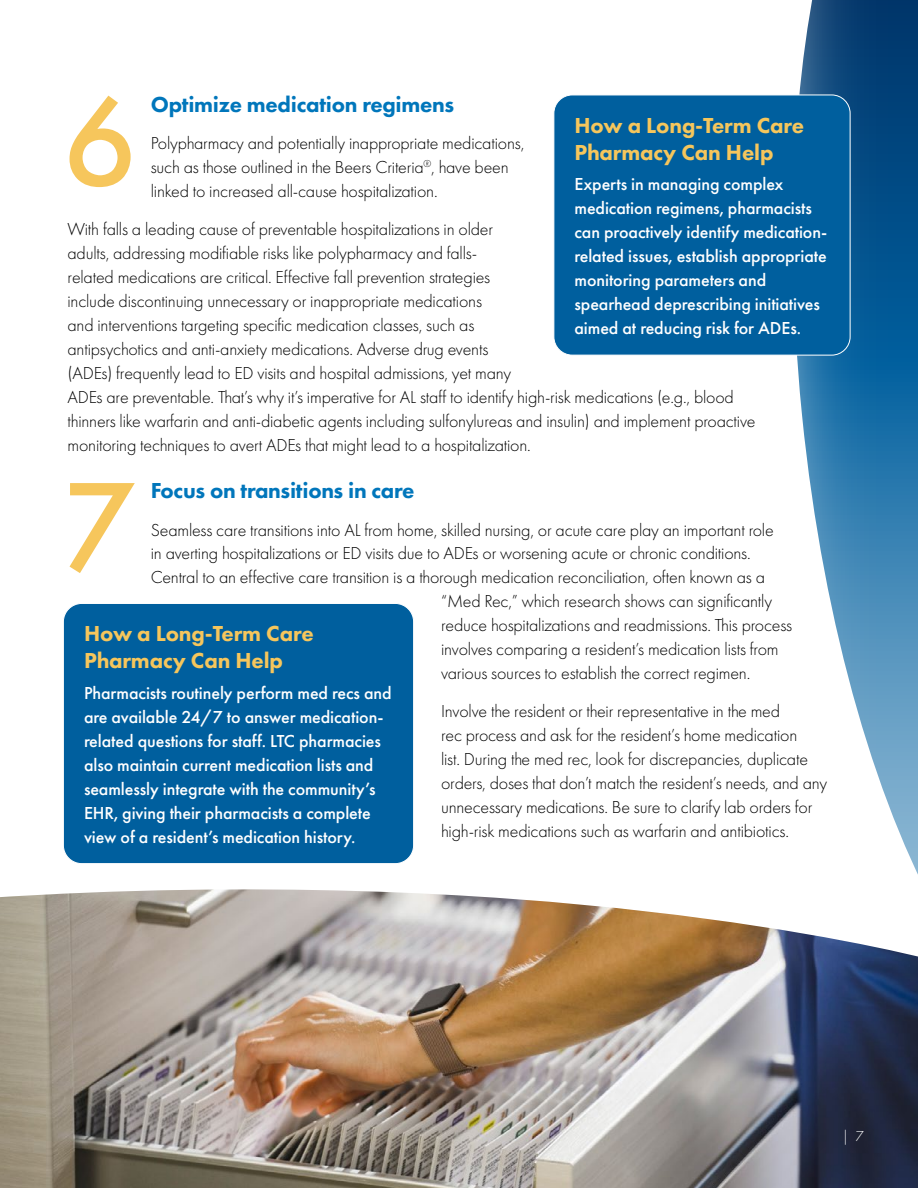
<style>
.page{position:relative;width:918px;height:1188px;background:#fff}
.page>*{position:absolute;margin:0;border:0;box-sizing:border-box;transform-origin:0 0}
.t1{font:500 130.5px "Futura PT";color:#f6c65c}
.t2{font:800 22.5px/27px "Futura PT";letter-spacing:-.005em;color:#f6c65c}
.t3{font:800 22.5px "Futura PT";letter-spacing:-.01em;color:#0076bb}
.t4{font:300 18px/24px "Futura PT";letter-spacing:-.01em;color:#000}
.t5{font:500 18px/24px "Futura PT";letter-spacing:-.005em;color:#fff}
.t6{font:300 15px "Futura PT";color:#fff}
</style>
<div class="page">
<img style="left:0;top:960px;width:918px;height:228px">
<svg style="left:0;top:889px;width:918px;height:71px"></svg>
<svg style="left:793px;top:0;width:125px;height:932px"></svg>
<div style="left:554px;top:95px;width:296px;height:260px;background:#005f9e;border-radius:18px"></div>
<div style="left:554px;top:95px;width:296px;height:261px;border:1px solid #fff;border-radius:18px"></div>
<div style="left:63px;top:603px;width:351px;height:261px;background:#005f9e;border-radius:18px"></div>
<div style="left:63px;top:603px;width:351px;height:261px;border:1px solid #fff;border-radius:18px"></div>
<p class="t3" style="left:151px;top:90px;width:305px">Optimize medication regimens</p>
<p class="t4" style="left:151px;top:131px;width:375px">Polypharmacy and potentially inappropriate medications, such as those outlined in the Beers Criteria<sup>®</sup>, have been linked to increased all-cause hospitalization.</p>
<p class="t4" style="left:68px;top:217px;width:690px">With falls a leading cause of preventable hospitalizations in older<br>adults, addressing modifiable risks like polypharmacy and falls-<br>related medications are critical. Effective fall prevention strategies<br>include discontinuing unnecessary or inappropriate medications<br>and interventions targeting specific medication classes, such as<br>antipsychotics and anti-anxiety medications. Adverse drug events<br>(ADEs) frequently lead to ED visits and hospital admissions, yet many<br>ADEs are preventable. That’s why it’s imperative for AL staff to identify high-risk medications (e.g., blood thinners like warfarin and anti-diabetic agents including sulfonylureas and insulin) and implement proactive monitoring techniques to avert ADEs that might lead to a hospitalization.</p>
<p class="t3" style="left:151px;top:476px;width:265px">Focus on transitions in care</p>
<p class="t4" style="left:151px;top:518px;width:625px">Seamless care transitions into AL from home, skilled nursing, or acute care play an important role</p>
<p class="t4" style="left:151px;top:542px;width:602px">in averting hospitalizations or ED visits due to ADEs or worsening acute or chronic conditions.</p>
<p class="t4" style="left:151px;top:566px;width:616px">Central to an effective care transition is a thorough medication reconciliation, often known as a</p>
<p class="t4" style="left:441px;top:590px;width:333px">“Med Rec,” which research shows can significantly</p>
<p class="t4" style="left:441px;top:614px;width:353px">reduce hospitalizations and readmissions. This process</p>
<p class="t4" style="left:441px;top:638px;width:339px">involves comparing a resident’s medication lists from</p>
<p class="t4" style="left:441px;top:662px;width:311px">various sources to establish the correct regimen.</p>
<p class="t4" style="left:441px;top:699px;width:388px">Involve the resident or their representative in the med<br>rec process and ask for the resident’s home medication<br>list. During the med rec, look for discrepancies, duplicate orders, doses that don’t match the resident’s needs, and any unnecessary medications. Be sure to clarify lab orders for high-risk medications such as warfarin and antibiotics.</p>
<h1 class="t1" style="left:63px;top:64px;width:76px">6</h1>
<p class="t2" style="left:574px;top:111px;width:231px">How a Long-Term Care<br>Pharmacy Can Help</p>
<p class="t5" style="left:574px;top:173px;width:254px">Experts in managing complex medication regimens, pharmacists can proactively identify medication&shy;related issues, establish appropriate monitoring parameters and spearhead deprescribing initiatives aimed at reducing risk for ADEs.</p>
<h1 class="t1" style="left:63px;top:448px;width:76px">7</h1>
<p class="t2" style="left:84px;top:620px;width:231px">How a Long-Term Care<br>Pharmacy Can Help</p>
<p class="t5" style="left:84px;top:681px;width:309px">Pharmacists routinely perform med recs and are available 24/7 to answer medication&shy;related questions for staff. LTC pharmacies also maintain current medication lists and seamlessly integrate with the community’s EHR, giving their pharmacists a complete view of a resident’s medication history.</p>
<p class="t6" style="left:842px;top:1127px;width:24px">| 7</p>
</div>
